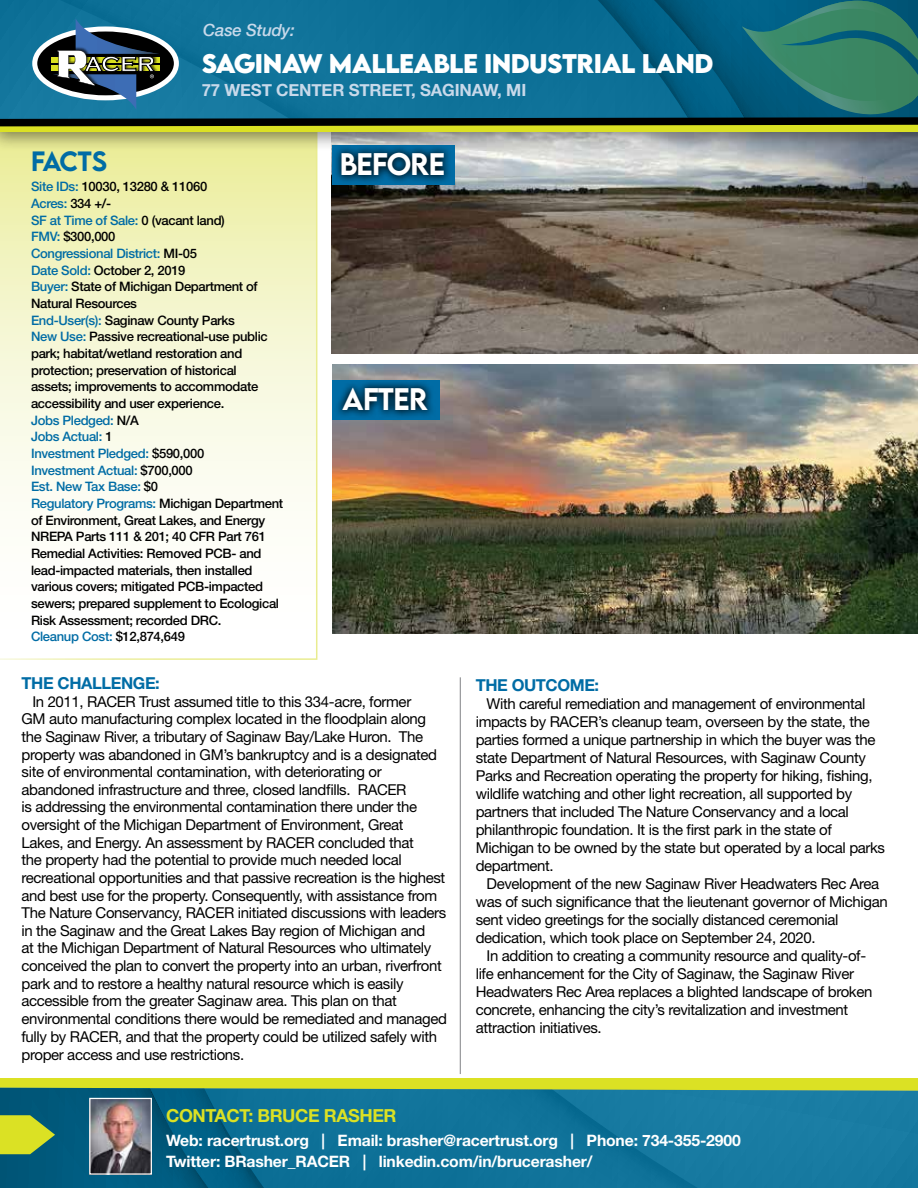
<style>
.page{position:relative;width:918px;height:1188px;background:#fff}
.page>*{position:absolute;margin:0;border:0;box-sizing:border-box;transform-origin:0 0}
.t1{font:500 27.75px "LEMONMILK";letter-spacing:-.025em;color:#fff}
.t2{font:500 24.75px "LEMONMILK";letter-spacing:-.045em;color:#006ca5}
.t3{font:700 24px "LEMONMILK";letter-spacing:-.025em;color:#fff}
.t4{font:700 18px "Helvetica Neue LT Std";letter-spacing:-.025em;color:#dbe124}
.t5{font:700 16.8px "Helvetica Neue";letter-spacing:-.01em;color:#c8d9ea}
.t6{font:italic 500 16.8px "Helvetica Neue";letter-spacing:-.01em;color:#c8d9ea}
.t7{font:700 16.5px "Helvetica Neue LT Std";letter-spacing:-.025em;color:#006ca5}
.t8{font:700 15.75px/21px "Helvetica Neue LT Std";letter-spacing:-.01em;color:#fff}
.t9{font:15px/17.7px "Helvetica Neue LT Std";letter-spacing:-.025em;color:#000}
.t10{font:500 13.05px/16.6px "Helvetica Neue LT Std";letter-spacing:-.025em;color:#000}
.s1{color:#006ca5}
</style>
<div class="page">
<img style="left:332px;top:152px;width:586px;height:202px">
<svg style="left:0;top:152px;width:317px;height:508px"></svg>
<div style="left:0;top:1079px;width:918px;height:109px;background:#dbe124"></div>
<div style="left:0;top:0;width:918px;height:152px;background:#000;opacity:.45"></div>
<svg style="left:0;top:1088px;width:918px;height:100px;background:#117195"></svg>
<svg style="left:0;top:0;width:918px;height:130px;background:#136b87"></svg>
<svg style="left:0;top:1115px;width:55px;height:39px"></svg>
<svg style="left:742px;top:1px;width:176px;height:153px;background:#36766a"></svg>
<svg style="left:35px;top:29px;width:141px;height:69px"></svg>
<div style="left:32px;top:26px;width:147px;height:74px;border:5px solid #fff;border-radius:50%"></div>
<div style="left:51px;top:58px;width:109px;height:5px;background:#dbe120"></div>
<div style="left:51px;top:65px;width:109px;height:5px;background:#dbe120"></div>
<svg style="left:53px;top:18px;width:106px;height:92px;background:#4b6e7c"></svg>
<img style="left:332px;top:365px;width:586px;height:268px">
<div style="left:332px;top:380px;width:108px;height:40px;background:#006ca5"></div>
<svg style="left:338px;top:382px;width:94px;height:35px"></svg>
<div style="left:332px;top:145px;width:123px;height:40px;background:#006ca5"></div>
<svg style="left:335px;top:147px;width:114px;height:35px;background:#003e60"></svg>
<img style="left:91px;top:1100px;width:59px;height:73px">
<div style="left:89px;top:1098px;width:63px;height:77px;border:1px solid #fff"></div>
<hr style="left:460px;top:677px;width:1px;height:397px;background:#808285">
<p class="t6" style="left:203px;top:16px;width:93px">Case Study:</p>
<h3 class="t3" style="left:202px;top:47px;width:513px">SAGINAW MALLEABLE INDUSTRIAL LAND</h3>
<p class="t5" style="left:202px;top:77px;width:326px">77 WEST CENTER STREET, SAGINAW, MI</p>
<h2 class="t2" style="left:31px;top:145px;width:78px">FACTS</h2>
<h1 class="t1" style="left:340px;top:146px;width:88px">BEFORE</h1>
<p class="t10" style="left:31px;top:178px;width:254px"><span class="s1">Site IDs:</span> 10030, 13280 &amp; 11060<br><span class="s1">Acres:</span> 334 +/-<br><span class="s1">SF at Time of Sale:</span> 0 (vacant land)<br><span class="s1">FMV:</span> $300,000<br><span class="s1">Congressional District:</span> MI-05<br><span class="s1">Date Sold:</span> October 2, 2019<br><span class="s1">Buyer:</span> State of Michigan Department of<br>Natural Resources<br><span class="s1">End-User(s):</span> Saginaw County Parks<br><span class="s1">New Use:</span> Passive recreational-use public park; habitat/wetland restoration and protection; preservation of historical<br>assets; improvements to accommodate accessibility and user experience.<br><span class="s1">Jobs Pledged:</span> N/A<br><span class="s1">Jobs Actual:</span> 1<br><span class="s1">Investment Pledged:</span> $590,000<br><span class="s1">Investment Actual:</span> $700,000<br><span class="s1">Est. New Tax Base:</span> $0<br><span class="s1">Regulatory Programs:</span> Michigan Department of Environment, Great Lakes, and Energy<br>NREPA Parts 111 &amp; 201; 40 CFR Part 761<br>Remedial Activities: Removed PCB- and lead-impacted materials, then installed various covers; mitigated PCB-impacted sewers; prepared supplement to Ecological<br>Risk Assessment; recorded DRC.<br><span class="s1">Cleanup Cost:</span> $12,874,649</p>
<h1 class="t1" style="left:342px;top:381px;width:87px">AFTER</h1>
<p class="t7" style="left:22px;top:673px;width:140px">THE CHALLENGE:</p>
<p class="t9" style="left:22px;top:692px;width:427px;text-indent:11px">In 2011, RACER Trust assumed title to this 334-acre, former<br>GM auto manufacturing complex located in the floodplain along the Saginaw River, a tributary of Saginaw Bay/Lake Huron. The property was abandoned in GM’s bankruptcy and is a designated site of environmental contamination, with deteriorating or abandoned infrastructure and three, closed landfills. RACER<br>is addressing the environmental contamination there under the oversight of the Michigan Department of Environment, Great Lakes, and Energy. An assessment by RACER concluded that<br>the property had the potential to provide much needed local recreational opportunities and that passive recreation is the highest and best use for the property. Consequently, with assistance from The Nature Conservancy, RACER initiated discussions with leaders in the Saginaw and the Great Lakes Bay region of Michigan and<br>at the Michigan Department of Natural Resources who ultimately conceived the plan to convert the property into an urban, riverfront park and to restore a healthy natural resource which is easily accessible from the greater Saginaw area. This plan on that environmental conditions there would be remediated and managed fully by RACER, and that the property could be utilized safely with proper access and use restrictions.</p>
<p class="t4" style="left:166px;top:1104px;width:232px">CONTACT: BRUCE RASHER</p>
<p class="t7" style="left:476px;top:675px;width:125px">THE OUTCOME:</p>
<p class="t9" style="left:476px;top:694px;width:411px;text-indent:11px">With careful remediation and management of environmental impacts by RACER’s cleanup team, overseen by the state, the parties formed a unique partnership in which the buyer was the state Department of Natural Resources, with Saginaw County Parks and Recreation operating the property for hiking, fishing, wildlife watching and other light recreation, all supported by partners that included The Nature Conservancy and a local philanthropic foundation. It is the first park in the state of Michigan to be owned by the state but operated by a local parks department.</p>
<p class="t9" style="left:476px;top:874px;width:413px;text-indent:11px">Development of the new Saginaw River Headwaters Rec Area was of such significance that the lieutenant governor of Michigan sent video greetings for the socially distanced ceremonial dedication, which took place on September 24, 2020.</p>
<p class="t9" style="left:476px;top:946px;width:398px;text-indent:11px">In addition to creating a community resource and quality-of&shy;life enhancement for the City of Saginaw, the Saginaw River Headwaters Rec Area replaces a blighted landscape of broken concrete, enhancing the city’s revitalization and investment attraction initiatives.</p>
<p class="t8" style="left:166px;top:1130px;width:576px">Web: racertrust.org | Email: brasher@racertrust.org | Phone: 734-355-2900<br>Twitter: BRasher_RACER | linkedin.com/in/brucerasher/</p>
</div>
